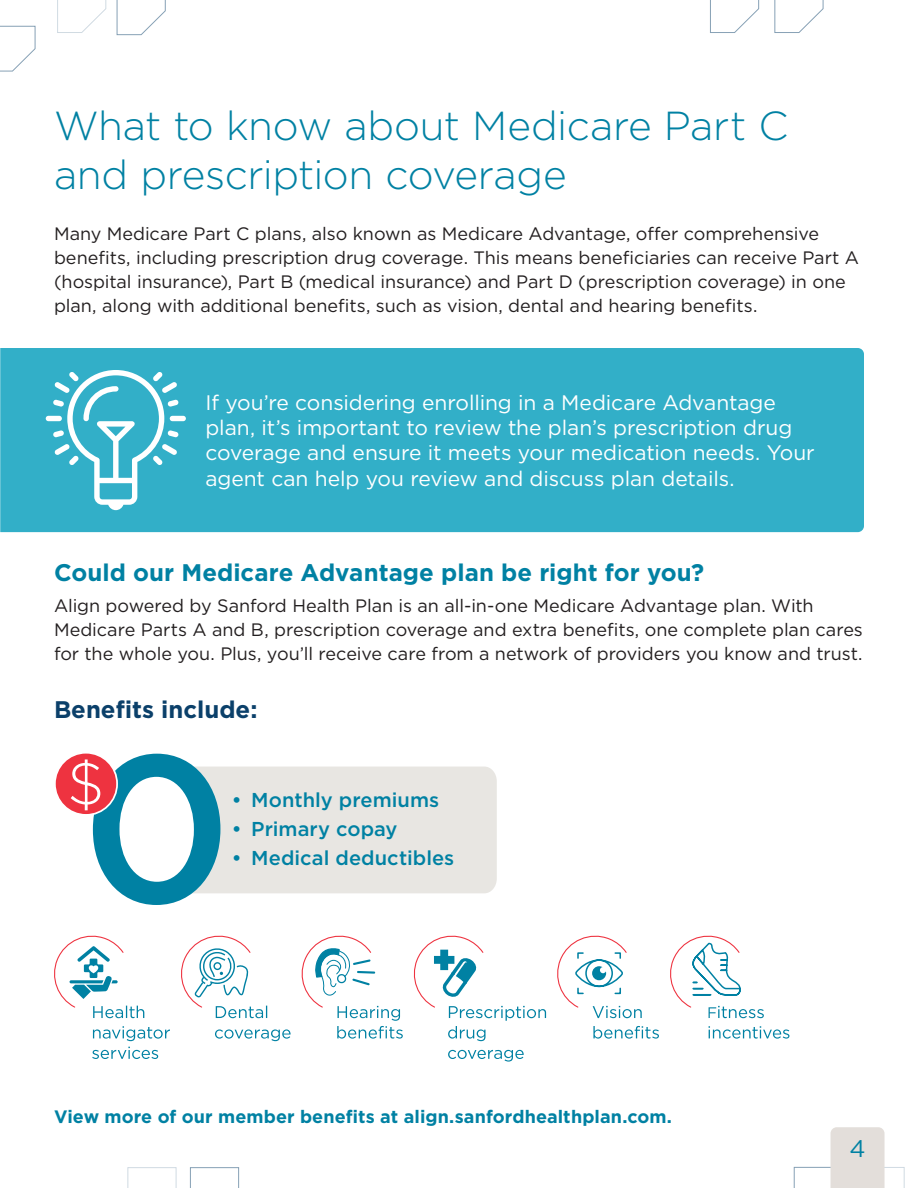
<style>
.page{position:relative;width:918px;height:1188px;background:#fff}
.page>*{position:absolute;margin:0;border:0;box-sizing:border-box;transform-origin:0 0}
.t1{font:500 209.1px "Gotham";color:#0081a3}
.t2{font:300 59.4px "Gotham";color:#fff}
.t3{font:300 40.5px/48.6px "Gotham";letter-spacing:-.01em;color:#0081a3}
.t4{font:700 24px "Gotham";color:#0081a3}
.t5{font:700 24px "Gotham";color:#0b406a}
.t6{font:24px "Gotham";color:#0081a3}
.t7{font:21px/25.2px "Gotham";letter-spacing:-.005em;color:#fff}
.t8{font:500 20.1px "Gotham";color:#0081a3}
.t9{font:18px/24px "Gotham";letter-spacing:-.005em;color:#231f20}
.t10{font:700 18px "Gotham";letter-spacing:.005em;color:#0081a3}
</style>
<div class="page">
<svg style="left:774px;top:0;width:50px;height:33px"></svg>
<svg style="left:116px;top:0;width:50px;height:36px"></svg>
<svg style="left:710px;top:0;width:50px;height:33px"></svg>
<svg style="left:57px;top:0;width:50px;height:33px"></svg>
<svg style="left:0;top:25px;width:36px;height:47px"></svg>
<svg style="left:127px;top:1167px;width:50px;height:21px"></svg>
<svg style="left:190px;top:1167px;width:50px;height:21px"></svg>
<div style="left:0;top:348px;width:864px;height:184px;background:#32afc8"></div>
<svg style="left:46px;top:370px;width:140px;height:140px"></svg>
<div style="left:190px;top:767px;width:307px;height:126px;background:#e8e6e2"></div>
<div style="left:55px;top:753px;width:62px;height:62px;background:#ee3340;border-radius:50%"></div>
<div style="left:54px;top:752px;width:64px;height:64px;border:2px solid #fff;border-radius:50%"></div>
<svg style="left:709px;top:1026px;width:80px;height:13px"></svg>
<svg style="left:670px;top:935px;width:94px;height:83px"></svg>
<svg style="left:92px;top:1047px;width:66px;height:12px"></svg>
<svg style="left:93px;top:1026px;width:77px;height:15px"></svg>
<svg style="left:54px;top:935px;width:90px;height:83px"></svg>
<svg style="left:448px;top:1050px;width:76px;height:12px"></svg>
<svg style="left:181px;top:935px;width:365px;height:106px"></svg>
<svg style="left:593px;top:1026px;width:66px;height:13px"></svg>
<svg style="left:557px;top:935px;width:85px;height:83px"></svg>
<svg style="left:793px;top:1127px;width:112px;height:61px"></svg>
<h3 class="t3" style="left:54px;top:101px;width:736px">What to know about Medicare Part C and prescription coverage</h3>
<p class="t9" style="left:54px;top:221px;width:807px">Many Medicare Part C plans, also known as Medicare Advantage, offer comprehensive benefits, including prescription drug coverage. This means beneficiaries can receive Part A (hospital insurance), Part B (medical insurance) and Part D (prescription coverage) in one plan, along with additional benefits, such as vision, dental and hearing benefits.</p>
<p class="t7" style="left:205px;top:390px;width:611px">If you’re considering enrolling in a Medicare Advantage plan, it’s important to review the plan’s prescription drug coverage and ensure it meets your medication needs. Your agent can help you review and discuss plan details.</p>
<h3 class="t4" style="left:54px;top:556px;width:652px">Could our Medicare Advantage plan be right for you?</h3>
<p class="t9" style="left:54px;top:593px;width:810px">Align powered by Sanford Health Plan is an all-in-one Medicare Advantage plan. With<br>Medicare Parts A and B, prescription coverage and extra benefits, one complete plan cares for the whole you. Plus, you’ll receive care from a network of providers you know and trust.</p>
<h3 class="t5" style="left:54px;top:693px;width:205px">Benefits include:</h3>
<h1 class="t1" style="left:81px;top:692px;width:153px">0</h1>
<h2 class="t2" style="left:67px;top:746px;width:39px">$</h2>
<p class="t8" style="left:232px;top:786px;width:209px">• Monthly premiums</p>
<p class="t8" style="left:232px;top:816px;width:167px">• Primary copay</p>
<p class="t8" style="left:232px;top:845px;width:224px">• Medical deductibles</p>
<p class="t10" style="left:54px;top:1104px;width:620px">View more of our member benefits at align.sanfordhealthplan.com.</p>
<h3 class="t6" style="left:849px;top:1133px;width:18px">4</h3>
</div>
